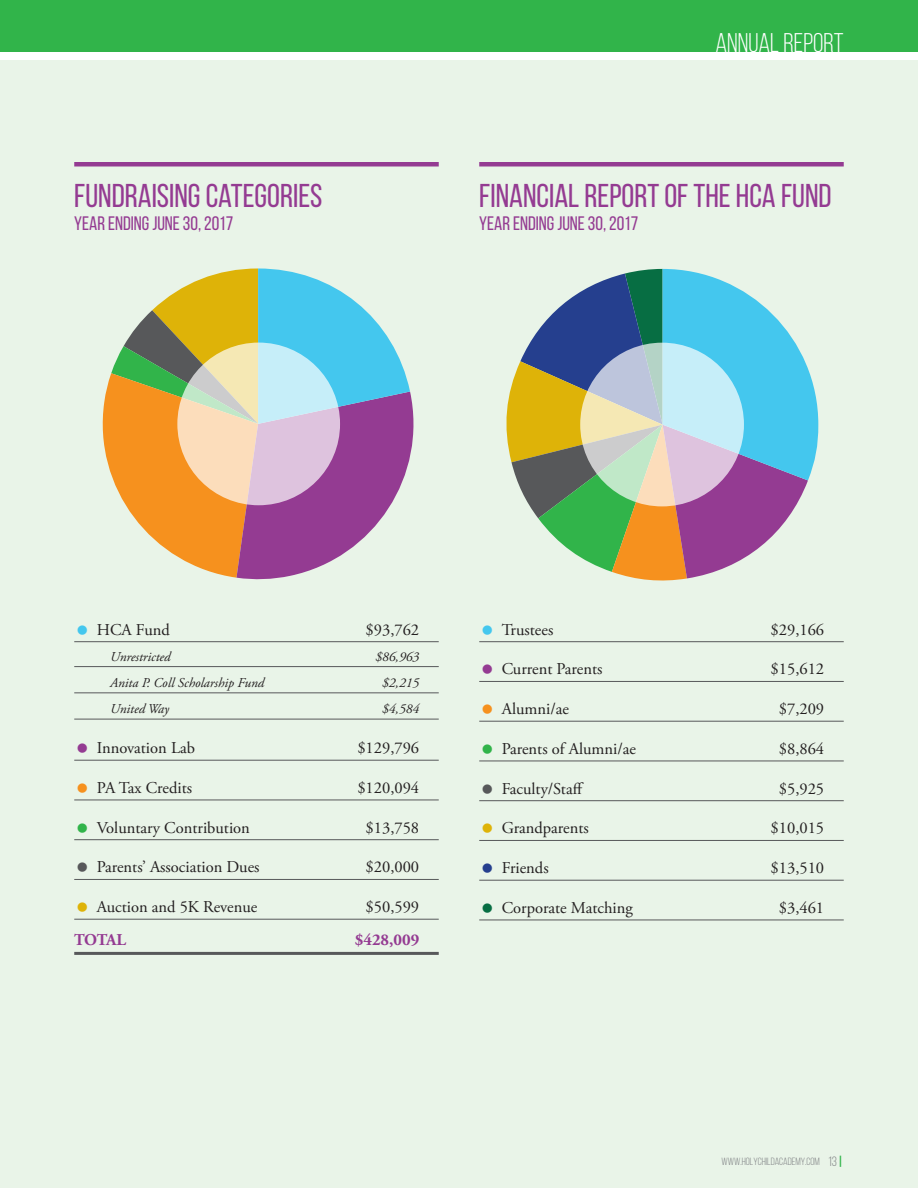
<style>
.page{position:relative;width:918px;height:1188px;background:#fff}
.page>*{position:absolute;margin:0;border:0;box-sizing:border-box;transform-origin:0 0}
.t1{font:33px "Bebas Neue";color:#943b92}
.t2{font:27px "Bebas Neue";color:#fff}
.t3{font:19.5px "Bebas Neue";color:#943b92}
.t4{font:16.5px "Adobe Garamond Pro";color:#231f20}
.t5{font:700 16.5px "Adobe Garamond Pro";color:#943b92}
.t6{font:italic 13.5px "Adobe Garamond Pro";color:#231f20}
.t7{font:10.5px "Bebas Neue";color:#808285}
.s1{font-size:13.5px}
.s2{font-weight:700;font-size:13.5px;color:#31b44a}
</style>
<div class="page">
<div style="left:0;top:60px;width:918px;height:1128px;background:#e9f4e8"></div>
<hr style="left:74px;top:162px;width:365px;height:4px;background:#943b92">
<hr style="left:74px;top:641px;width:365px;height:1px;background:#57585a">
<hr style="left:74px;top:666px;width:365px;height:1px;background:#57585a">
<hr style="left:74px;top:693px;width:365px;height:1px;background:#57585a">
<hr style="left:74px;top:719px;width:365px;height:1px;background:#57585a">
<hr style="left:74px;top:760px;width:365px;height:1px;background:#57585a">
<hr style="left:74px;top:800px;width:365px;height:1px;background:#57585a">
<hr style="left:74px;top:839px;width:365px;height:1px;background:#57585a">
<hr style="left:74px;top:879px;width:365px;height:1px;background:#57585a">
<hr style="left:74px;top:919px;width:365px;height:1px;background:#57585a">
<hr style="left:74px;top:952px;width:365px;height:3px;background:#57585a">
<hr style="left:479px;top:162px;width:365px;height:4px;background:#943b92">
<hr style="left:479px;top:641px;width:365px;height:1px;background:#57585a">
<hr style="left:479px;top:681px;width:365px;height:1px;background:#57585a">
<hr style="left:479px;top:721px;width:365px;height:1px;background:#57585a">
<hr style="left:479px;top:761px;width:365px;height:1px;background:#57585a">
<hr style="left:479px;top:800px;width:365px;height:1px;background:#57585a">
<hr style="left:479px;top:840px;width:365px;height:1px;background:#57585a">
<hr style="left:479px;top:880px;width:365px;height:1px;background:#57585a">
<hr style="left:479px;top:920px;width:365px;height:1px;background:#57585a">
<svg style="left:506px;top:269px;width:312px;height:312px"></svg>
<div style="left:0;top:0;width:918px;height:52px;background:#31b44a"></div>
<svg style="left:102px;top:268px;width:312px;height:312px"></svg>
<svg style="left:177px;top:343px;width:163px;height:162px;background:#e2d9d3"></svg>
<svg style="left:580px;top:343px;width:164px;height:163px;background:#d0dbda"></svg>
<p class="t1" style="left:74px;top:178px;width:250px">FUNDRAISING CATEGORIES</p>
<p class="t3" style="left:74px;top:213px;width:161px">YEAR ENDING JUNE 30, 2017</p>
<p class="t2" style="left:715px;top:28px;width:130px">ANNUAL REPORT</p>
<p class="t1" style="left:479px;top:178px;width:354px">FINANCIAL REPORT OF THE HCA FUND</p>
<p class="t3" style="left:479px;top:213px;width:161px">YEAR ENDING JUNE 30, 2017</p>
<p class="t4" style="left:97px;top:620px;width:75px">HCA Fund</p>
<p class="t4" style="left:366px;top:620px;width:55px">$93,762</p>
<p class="t6" style="left:110px;top:649px;width:62px">Unrestricted</p>
<p class="t6" style="left:375px;top:649px;width:45px">$86,963</p>
<p class="t6" style="left:110px;top:675px;width:156px">Anita P. Coll Scholarship Fund</p>
<p class="t6" style="left:382px;top:675px;width:39px">$2,215</p>
<p class="t6" style="left:110px;top:701px;width:60px">United Way</p>
<p class="t6" style="left:382px;top:701px;width:39px">$4,584</p>
<p class="t4" style="left:97px;top:738px;width:100px">Innovation Lab</p>
<p class="t4" style="left:357px;top:738px;width:63px">$129,796</p>
<p class="t4" style="left:97px;top:778px;width:97px">PA Tax Credits</p>
<p class="t4" style="left:357px;top:778px;width:63px">$120,094</p>
<p class="t4" style="left:97px;top:818px;width:155px">Voluntary Contribution</p>
<p class="t4" style="left:366px;top:818px;width:55px">$13,758</p>
<p class="t4" style="left:97px;top:857px;width:164px">Parents’ Association Dues</p>
<p class="t4" style="left:366px;top:857px;width:55px">$20,000</p>
<p class="t4" style="left:97px;top:897px;width:162px">Auction and 5K Revenue</p>
<p class="t4" style="left:366px;top:897px;width:55px">$50,599</p>
<p class="t5" style="left:74px;top:930px;width:53px">TOTAL</p>
<p class="t5" style="left:355px;top:930px;width:66px">$428,009</p>
<p class="t4" style="left:502px;top:620px;width:53px">Trustees</p>
<p class="t4" style="left:771px;top:620px;width:55px">$29,166</p>
<p class="t4" style="left:502px;top:659px;width:102px">Current Parents</p>
<p class="t4" style="left:771px;top:659px;width:55px">$15,612</p>
<p class="t4" style="left:502px;top:699px;width:69px">Alumni/ae</p>
<p class="t4" style="left:779px;top:699px;width:47px">$7,209</p>
<p class="t4" style="left:502px;top:739px;width:136px">Parents of Alumni/ae</p>
<p class="t4" style="left:779px;top:739px;width:47px">$8,864</p>
<p class="t4" style="left:502px;top:779px;width:84px">Faculty/Staff</p>
<p class="t4" style="left:779px;top:779px;width:47px">$5,925</p>
<p class="t4" style="left:502px;top:818px;width:89px">Grandparents</p>
<p class="t4" style="left:771px;top:818px;width:55px">$10,015</p>
<p class="t4" style="left:502px;top:858px;width:48px">Friends</p>
<p class="t4" style="left:771px;top:858px;width:55px">$13,510</p>
<p class="t4" style="left:502px;top:898px;width:133px">Corporate Matching</p>
<p class="t4" style="left:779px;top:898px;width:47px">$3,461</p>
<p class="t7" style="left:722px;top:1155px;width:124px">WWW.HOLYCHILDACADEMY.COM <span class="s1">13</span><span class="s2">|</span></p>
</div>
